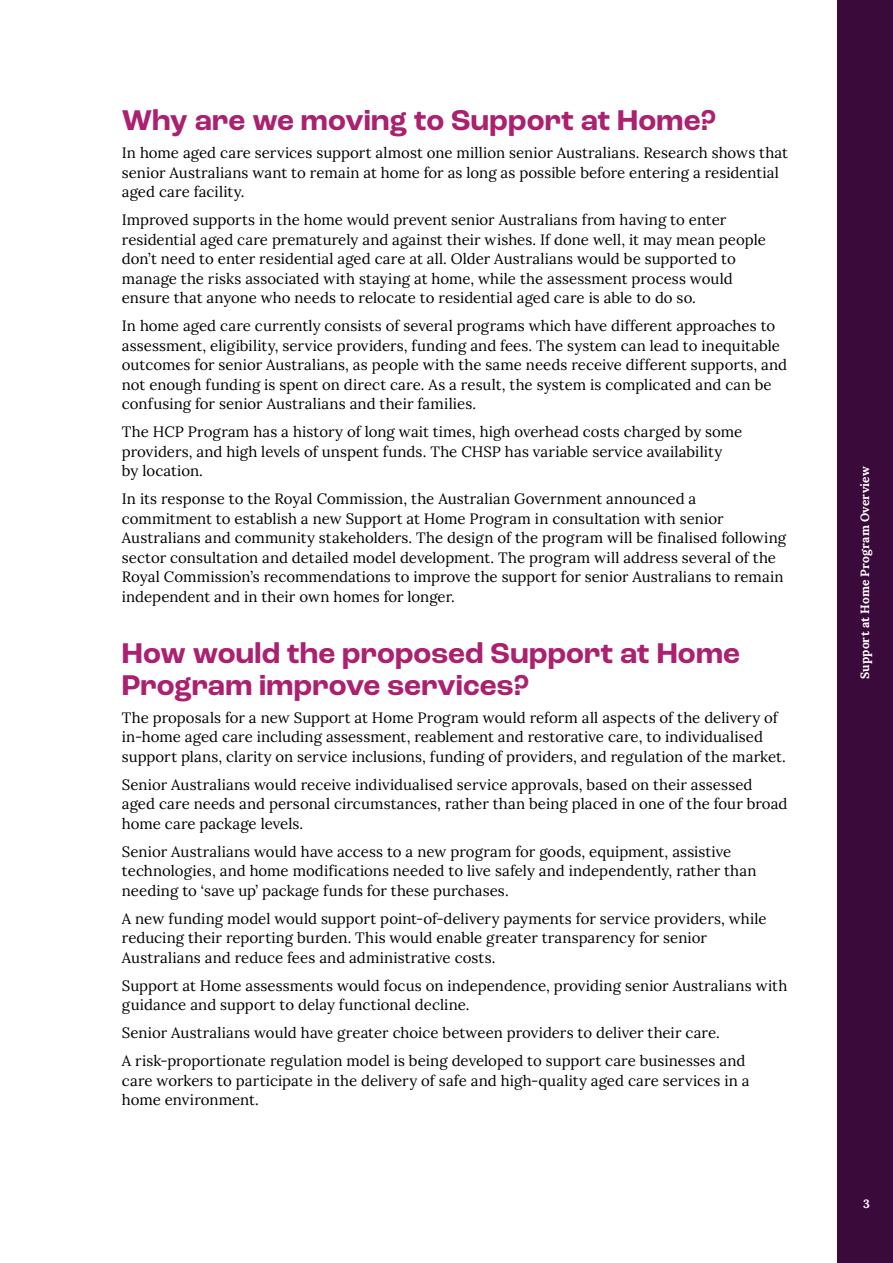
<style>
.page{position:relative;width:893px;height:1263px;background:#fff}
.page>*{position:absolute;margin:0;border:0;box-sizing:border-box;transform-origin:0 0}
.Heading_1{font:700 30px/31.5px "Roc Grotesk";letter-spacing:.005em;color:#ab206f}
.Body_1{font:15px/19.5px "Lora";color:#000}
.t1{font:700 12px "Lora";letter-spacing:.01em;color:#fff}
</style>
<div class="page">
<div style="left:838px;top:0;width:55px;height:1263px;background:#3a0a3b"></div>
<h2 class="Heading_1" style="left:122px;top:105px;width:596px">Why are we moving to Support at Home?</h2>
<p class="Body_1" style="left:122px;top:142px;width:668px">In home aged care services support almost one million senior Australians. Research shows that senior Australians want to remain at home for as long as possible before entering a residential aged care facility.</p>
<p class="Body_1" style="left:122px;top:209px;width:645px">Improved supports in the home would prevent senior Australians from having to enter residential aged care prematurely and against their wishes. If done well, it may mean people don’t need to enter residential aged care at all. Older Australians would be supported to manage the risks associated with staying at home, while the assessment process would ensure that anyone who needs to relocate to residential aged care is able to do so.</p>
<p class="Body_1" style="left:122px;top:315px;width:667px">In home aged care currently consists of several programs which have different approaches to assessment, eligibility, service providers, funding and fees. The system can lead to inequitable outcomes for senior Australians, as people with the same needs receive different supports, and not enough funding is spent on direct care. As a result, the system is complicated and can be confusing for senior Australians and their families.</p>
<p class="Body_1" style="left:122px;top:421px;width:622px">The HCP Program has a history of long wait times, high overhead costs charged by some providers, and high levels of unspent funds. The CHSP has variable service availability by location.</p>
<p class="Body_1" style="left:122px;top:488px;width:666px">In its response to the Royal Commission, the Australian Government announced a commitment to establish a new Support at Home Program in consultation with senior Australians and community stakeholders. The design of the program will be finalised following sector consultation and detailed model development. The program will address several of the Royal Commission’s recommendations to improve the support for senior Australians to remain independent and in their own homes for longer.</p>
<h2 class="Heading_1" style="left:122px;top:638px;width:620px">How would the proposed Support at Home<br>Program improve services?</h2>
<p class="Body_1" style="left:122px;top:707px;width:665px">The proposals for a new Support at Home Program would reform all aspects of the delivery of in-home aged care including assessment, reablement and restorative care, to individualised support plans, clarity on service inclusions, funding of providers, and regulation of the market.</p>
<p class="Body_1" style="left:122px;top:774px;width:667px">Senior Australians would receive individualised service approvals, based on their assessed aged care needs and personal circumstances, rather than being placed in one of the four broad home care package levels.</p>
<p class="Body_1" style="left:122px;top:841px;width:636px">Senior Australians would have access to a new program for goods, equipment, assistive technologies, and home modifications needed to live safely and independently, rather than needing to ‘save up’ package funds for these purchases.</p>
<p class="Body_1" style="left:122px;top:908px;width:646px">A new funding model would support point-of-delivery payments for service providers, while reducing their reporting burden. This would enable greater transparency for senior<br>Australians and reduce fees and administrative costs.</p>
<p class="Body_1" style="left:122px;top:975px;width:667px">Support at Home assessments would focus on independence, providing senior Australians with guidance and support to delay functional decline.</p>
<p class="Body_1" style="left:122px;top:1022px;width:600px">Senior Australians would have greater choice between providers to deliver their care.</p>
<p class="Body_1" style="left:122px;top:1050px;width:629px">A risk-proportionate regulation model is being developed to support care businesses and care workers to participate in the delivery of safe and high-quality aged care services in a home environment.</p>
<p class="t1" style="left:856px;top:679px;width:214px;rotate:-90deg">Support at Home Program Overview</p>
<p class="t1" style="left:863px;top:1194px;width:8px">3</p>
</div>
